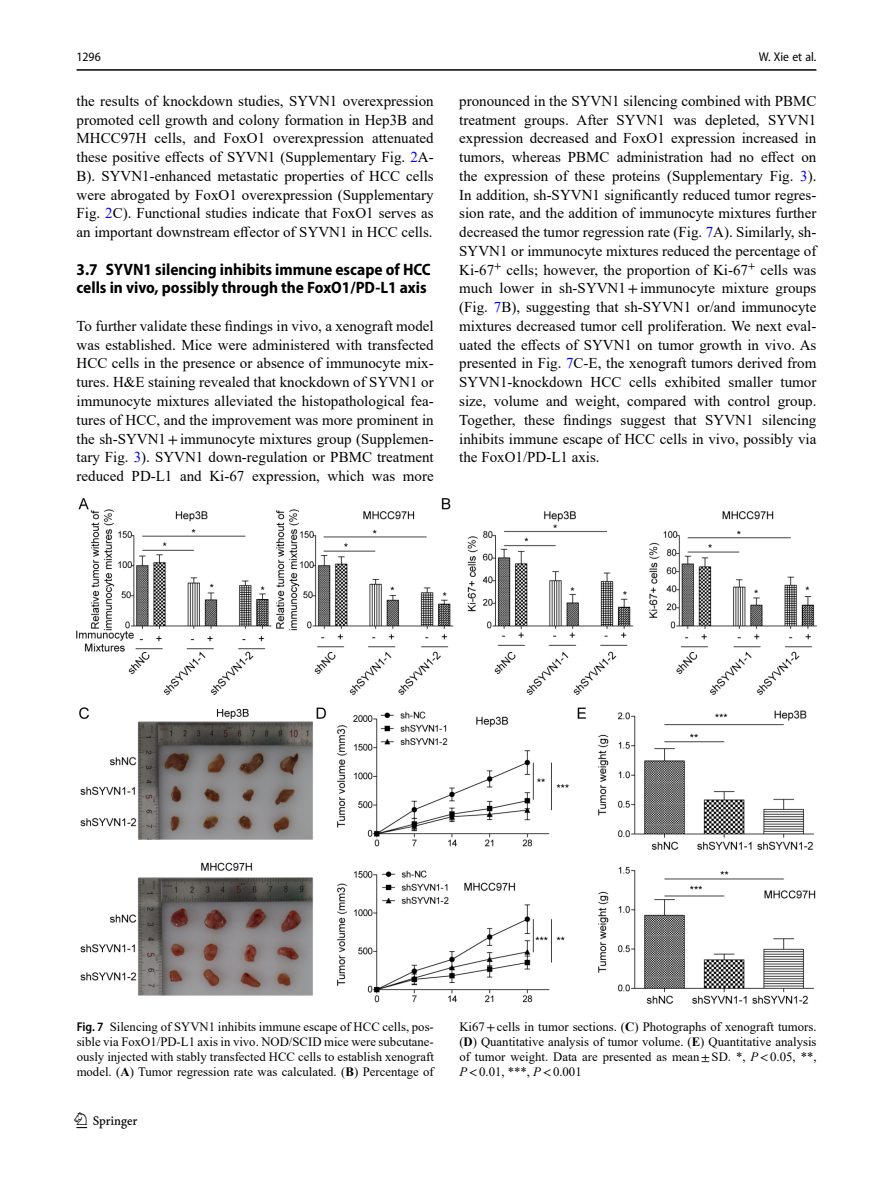
<style>
.page{position:relative;width:893px;height:1187px;background:#fff}
.page>*{position:absolute;margin:0;border:0;box-sizing:border-box;transform-origin:0 0}
.t1{font:22.5px "Springnew";color:#000}
.Head_2{font:700 semi-condensed 16.5px/18.8px "Myriad Pro";color:#000}
.Body_Text{font:15px/18.8px "Times New Roman";color:#000;text-align:justify}
.Figure_Caption{font:12.75px/15px "Times New Roman";color:#000;text-align:justify}
.t2{font:semi-condensed 12.75px "Myriad Pro";color:#000}
.s1{color:#00f}
.s2{font-family:"STIX"}
.s3{font-family:"Myriad Pro";font-weight:600;font-stretch:semi-condensed}
.s4{font-weight:700}
.s5{font-style:italic}
</style>
<div class="page">
<hr style="left:77px;top:69px;width:739px;height:2px;background:#000">
<img style="left:77px;top:498px;width:740px;height:505px">
<p class="t2" style="left:77px;top:49px;width:26px">1296</p>
<p class="Body_Text" style="left:77px;top:91px;width:359px">the results of knockdown studies, SYVN1 overexpression promoted cell growth and colony formation in Hep3B and MHCC97H cells, and FoxO1 overexpression attenuated these positive effects of SYVN1 (Supplementary Fig. <span class="s1">2</span>A-B). SYVN1-enhanced metastatic properties of HCC cells were abrogated by FoxO1 overexpression (Supplementary Fig. <span class="s1">2</span>C). Functional studies indicate that FoxO1 serves as an important downstream effector of SYVN1 in HCC cells.</p>
<p class="Head_2" style="left:77px;top:260px;width:356px">3.7 SYVN1 silencing inhibits immune escape of HCC cells in vivo, possibly through the FoxO1/PD-L1 axis</p>
<p class="Body_Text" style="left:77px;top:316px;width:359px">To further validate these findings in vivo, a xenograft model was established. Mice were administered with transfected HCC cells in the presence or absence of immunocyte mix&shy;tures. H&amp;E staining revealed that knockdown of SYVN1 or immunocyte mixtures alleviated the histopathological fea&shy;tures of HCC, and the improvement was more prominent in the sh-SYVN1<span class="s2">+</span>immunocyte mixtures group (Supplemen&shy;tary Fig. <span class="s1">3</span>). SYVN1 down-regulation or PBMC treatment reduced PD-L1 and Ki-67 expression, which was more</p>
<p class="t2" style="left:759px;top:49px;width:59px">W. Xie et al.</p>
<p class="Body_Text" style="left:459px;top:91px;width:359px">pronounced in the SYVN1 silencing combined with PBMC treatment groups. After SYVN1 was depleted, SYVN1 expression decreased and FoxO1 expression increased in tumors, whereas PBMC administration had no effect on the expression of these proteins (Supplementary Fig. <span class="s1">3</span>).<br>In addition, sh-SYVN1 significantly reduced tumor regres&shy;sion rate, and the addition of immunocyte mixtures further decreased the tumor regression rate (Fig. <span class="s1">7</span>A). Similarly, sh-SYVN1 or immunocyte mixtures reduced the percentage of Ki-67<sup>+</sup> cells; however, the proportion of Ki-67<sup>+</sup> cells was much lower in sh-SYVN1<span class="s2">+</span>immunocyte mixture groups (Fig. <span class="s1">7</span>B), suggesting that sh-SYVN1 or/and immunocyte mixtures decreased tumor cell proliferation. We next eval&shy;uated the effects of SYVN1 on tumor growth in vivo. As presented in Fig. <span class="s1">7</span>C-E, the xenograft tumors derived from SYVN1-knockdown HCC cells exhibited smaller tumor size, volume and weight, compared with control group.<br>Together, these findings suggest that SYVN1 silencing inhibits immune escape of HCC cells in vivo, possibly via the FoxO1/PD-L1 axis.</p>
<p class="Figure_Caption" style="left:77px;top:1018px;width:359px"><span class="s3">Fig. 7</span> Silencing of SYVN1 inhibits immune escape of HCC cells, pos&shy;sible via FoxO1/PD-L1 axis in vivo. NOD/SCID mice were subcutane&shy;ously injected with stably transfected HCC cells to establish xenograft model. (<span class="s4">A</span>) Tumor regression rate was calculated. (<span class="s4">B</span>) Percentage of</p>
<p class="Figure_Caption" style="left:459px;top:1018px;width:359px">Ki67<span class="s2">+</span>cells in tumor sections. (<span class="s4">C</span>) Photographs of xenograft tumors. (<span class="s4">D</span>) Quantitative analysis of tumor volume. (<span class="s4">E</span>) Quantitative analysis of tumor weight. Data are presented as mean<span class="s2">±</span>SD. *, <span class="s5">P</span><span class="s2">&lt;</span>0.05, **, <span class="s5">P</span><span class="s2">&lt;</span>0.01, ***, <span class="s5">P</span><span class="s2">&lt;</span>0.001</p>
<h1 class="t1" style="left:77px;top:1107px;width:63px">1 3</h1>
</div>
